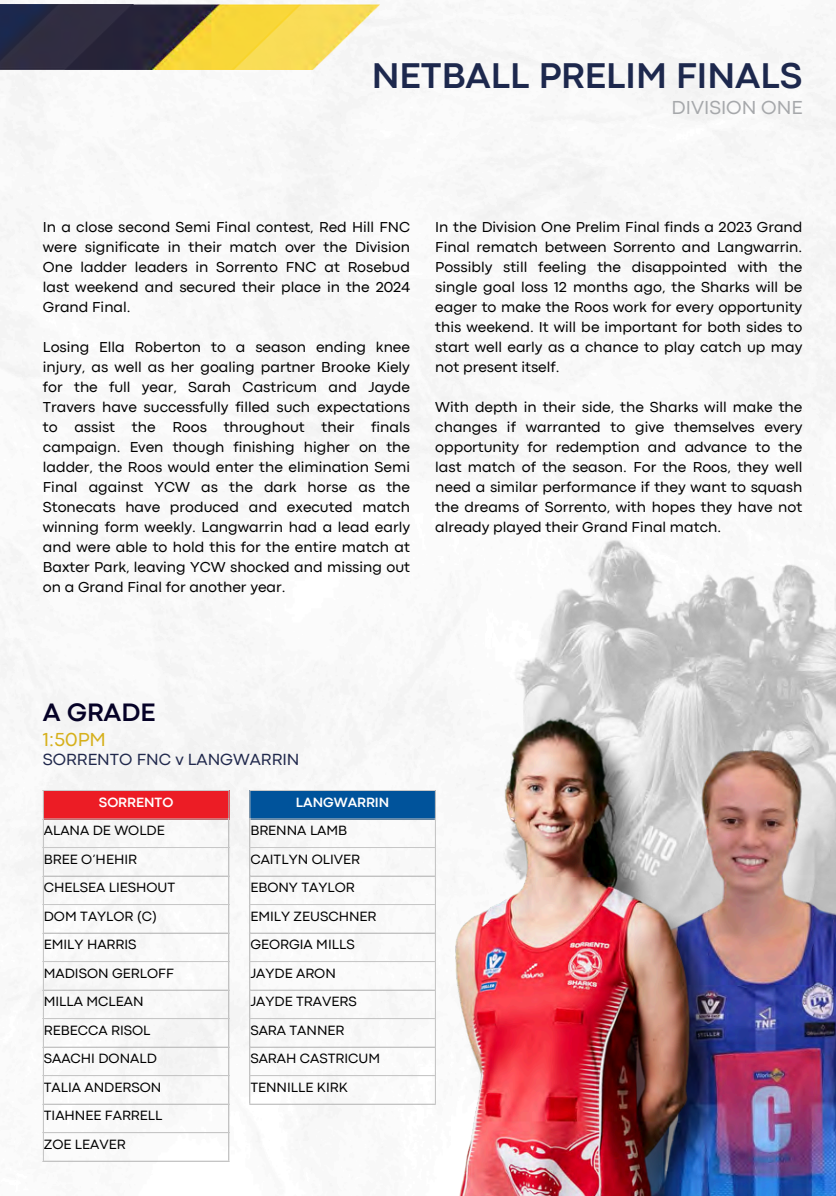
<style>
.page{position:relative;width:836px;height:1196px;background:#fff}
.page>*{position:absolute;margin:0;border:0;box-sizing:border-box;transform-origin:0 0}
.t1{font:700 37.4px "Codec Pro";color:#1d284d}
.t2{font:700 26.2px "Codec Pro";color:#060227}
.t3{font:19.6px "Codec Pro";color:#a6a8ab}
.t4{font:19.6px "Codec Pro";color:#d6b01b}
.t5{font:16.8px "Codec Pro";color:#20284c}
.t6{font:15px/20px "Codec Pro";color:#000;text-align:justify}
.t7{font:14px "Codec Pro";color:#000}
.t8{font:700 14px "Codec Pro";color:#fff}
</style>
<div class="page">
<img style="left:0;top:0;width:836px;height:1186px">
<img style="left:425px;top:388px;width:411px;height:312px">
<img style="left:752px;top:700px;width:84px;height:495px">
<img style="left:362px;top:666px;width:390px;height:529px">
<div style="left:43px;top:790px;width:186px;height:29px;background:#ec1c25"></div>
<hr style="left:43px;top:791px;width:1px;height:369px;background:#c8c8c8">
<hr style="left:228px;top:791px;width:1px;height:369px;background:#c8c8c8">
<hr style="left:43px;top:790px;width:186px;height:1px;background:#c8c8c8">
<hr style="left:43px;top:818px;width:186px;height:1px;background:#c8c8c8">
<hr style="left:43px;top:847px;width:186px;height:1px;background:#c8c8c8">
<hr style="left:43px;top:875px;width:186px;height:1px;background:#c8c8c8">
<hr style="left:43px;top:904px;width:186px;height:1px;background:#c8c8c8">
<hr style="left:43px;top:932px;width:186px;height:1px;background:#c8c8c8">
<hr style="left:43px;top:961px;width:186px;height:1px;background:#c8c8c8">
<hr style="left:43px;top:989px;width:186px;height:1px;background:#c8c8c8">
<hr style="left:43px;top:1018px;width:186px;height:1px;background:#c8c8c8">
<hr style="left:43px;top:1046px;width:186px;height:1px;background:#c8c8c8">
<hr style="left:43px;top:1075px;width:186px;height:1px;background:#c8c8c8">
<hr style="left:43px;top:1103px;width:186px;height:1px;background:#c8c8c8">
<hr style="left:43px;top:1132px;width:186px;height:1px;background:#c8c8c8">
<hr style="left:43px;top:1160px;width:186px;height:1px;background:#c8c8c8">
<div style="left:249px;top:790px;width:187px;height:29px;background:#00539b"></div>
<hr style="left:249px;top:791px;width:1px;height:312px;background:#c8c8c8">
<hr style="left:435px;top:791px;width:1px;height:312px;background:#c8c8c8">
<hr style="left:249px;top:790px;width:187px;height:1px;background:#c8c8c8">
<hr style="left:249px;top:818px;width:187px;height:1px;background:#c8c8c8">
<hr style="left:249px;top:847px;width:187px;height:1px;background:#c8c8c8">
<hr style="left:249px;top:875px;width:187px;height:1px;background:#c8c8c8">
<hr style="left:249px;top:904px;width:187px;height:1px;background:#c8c8c8">
<hr style="left:249px;top:932px;width:187px;height:1px;background:#c8c8c8">
<hr style="left:249px;top:961px;width:187px;height:1px;background:#c8c8c8">
<hr style="left:249px;top:989px;width:187px;height:1px;background:#c8c8c8">
<hr style="left:249px;top:1018px;width:187px;height:1px;background:#c8c8c8">
<hr style="left:249px;top:1046px;width:187px;height:1px;background:#c8c8c8">
<hr style="left:249px;top:1075px;width:187px;height:1px;background:#c8c8c8">
<hr style="left:249px;top:1103px;width:187px;height:1px;background:#c8c8c8">
<img style="left:0;top:5px;width:379px;height:64px">
<p class="t1" style="left:372px;top:62px;width:432px">NETBALL PRELIM FINALS</p>
<p class="t3" style="left:671px;top:100px;width:133px">DIVISION ONE</p>
<p class="t6" style="left:43px;top:218px;width:368px">In a close second Semi Final contest, Red Hill FNC were significate in their match over the Division One ladder leaders in Sorrento FNC at Rosebud last weekend and secured their place in the 2024<br>Grand Final.</p>
<p class="t6" style="left:43px;top:338px;width:368px">Losing Ella Roberton to a season ending knee injury, as well as her goaling partner Brooke Kiely for the full year, Sarah Castricum and Jayde Travers have successfully filled such expectations to assist the Roos throughout their finals campaign. Even though finishing higher on the ladder, the Roos would enter the elimination Semi Final against YCW as the dark horse as the Stonecats have produced and executed match winning form weekly. Langwarrin had a lead early and were able to hold this for the entire match at Baxter Park, leaving YCW shocked and missing out on a Grand Final for another year.</p>
<p class="t6" style="left:435px;top:218px;width:369px">In the Division One Prelim Final finds a 2023 Grand Final rematch between Sorrento and Langwarrin.<br>Possibly still feeling the disappointed with the single goal loss 12 months ago, the Sharks will be eager to make the Roos work for every opportunity this weekend. It will be important for both sides to start well early as a chance to play catch up may not present itself.</p>
<p class="t6" style="left:435px;top:398px;width:368px">With depth in their side, the Sharks will make the changes if warranted to give themselves every opportunity for redemption and advance to the last match of the season. For the Roos, they well need a similar performance if they want to squash the dreams of Sorrento, with hopes they have not already played their Grand Final match.</p>
<p class="t2" style="left:43px;top:703px;width:114px">A GRADE</p>
<p class="t4" style="left:43px;top:732px;width:65px">1:50PM</p>
<p class="t5" style="left:43px;top:753px;width:258px">SORRENTO FNC v LANGWARRIN</p>
<h3 class="t8" style="left:99px;top:797px;width:76px">SORRENTO</h3>
<p class="t7" style="left:44px;top:825px;width:122px">ALANA DE WOLDE</p>
<p class="t7" style="left:44px;top:854px;width:95px">BREE O’HEHIR</p>
<p class="t7" style="left:44px;top:882px;width:133px">CHELSEA LIESHOUT</p>
<p class="t7" style="left:44px;top:911px;width:114px">DOM TAYLOR (C)</p>
<p class="t7" style="left:44px;top:939px;width:94px">EMILY HARRIS</p>
<p class="t7" style="left:44px;top:968px;width:131px">MADISON GERLOFF</p>
<p class="t7" style="left:44px;top:996px;width:101px">MILLA MCLEAN</p>
<p class="t7" style="left:44px;top:1025px;width:108px">REBECCA RISOL</p>
<p class="t7" style="left:44px;top:1053px;width:114px">SAACHI DONALD</p>
<h4 class="t7" style="left:44px;top:1082px;width:119px">TALIA ANDERSON</h4>
<p class="t7" style="left:44px;top:1110px;width:120px">TIAHNEE FARRELL</p>
<p class="t7" style="left:44px;top:1139px;width:83px">ZOE LEAVER</p>
<p class="t8" style="left:296px;top:797px;width:95px">LANGWARRIN</p>
<p class="t7" style="left:250px;top:825px;width:98px">BRENNA LAMB</p>
<p class="t7" style="left:250px;top:854px;width:111px">CAITLYN OLIVER</p>
<p class="t7" style="left:250px;top:882px;width:106px">EBONY TAYLOR</p>
<p class="t7" style="left:250px;top:911px;width:128px">EMILY ZEUSCHNER</p>
<p class="t7" style="left:250px;top:939px;width:106px">GEORGIA MILLS</p>
<p class="t7" style="left:250px;top:968px;width:87px">JAYDE ARON</p>
<p class="t7" style="left:250px;top:996px;width:108px">JAYDE TRAVERS</p>
<p class="t7" style="left:250px;top:1025px;width:96px">SARA TANNER</p>
<p class="t7" style="left:250px;top:1053px;width:131px">SARAH CASTRICUM</p>
<p class="t7" style="left:250px;top:1082px;width:99px">TENNILLE KIRK</p>
</div>
